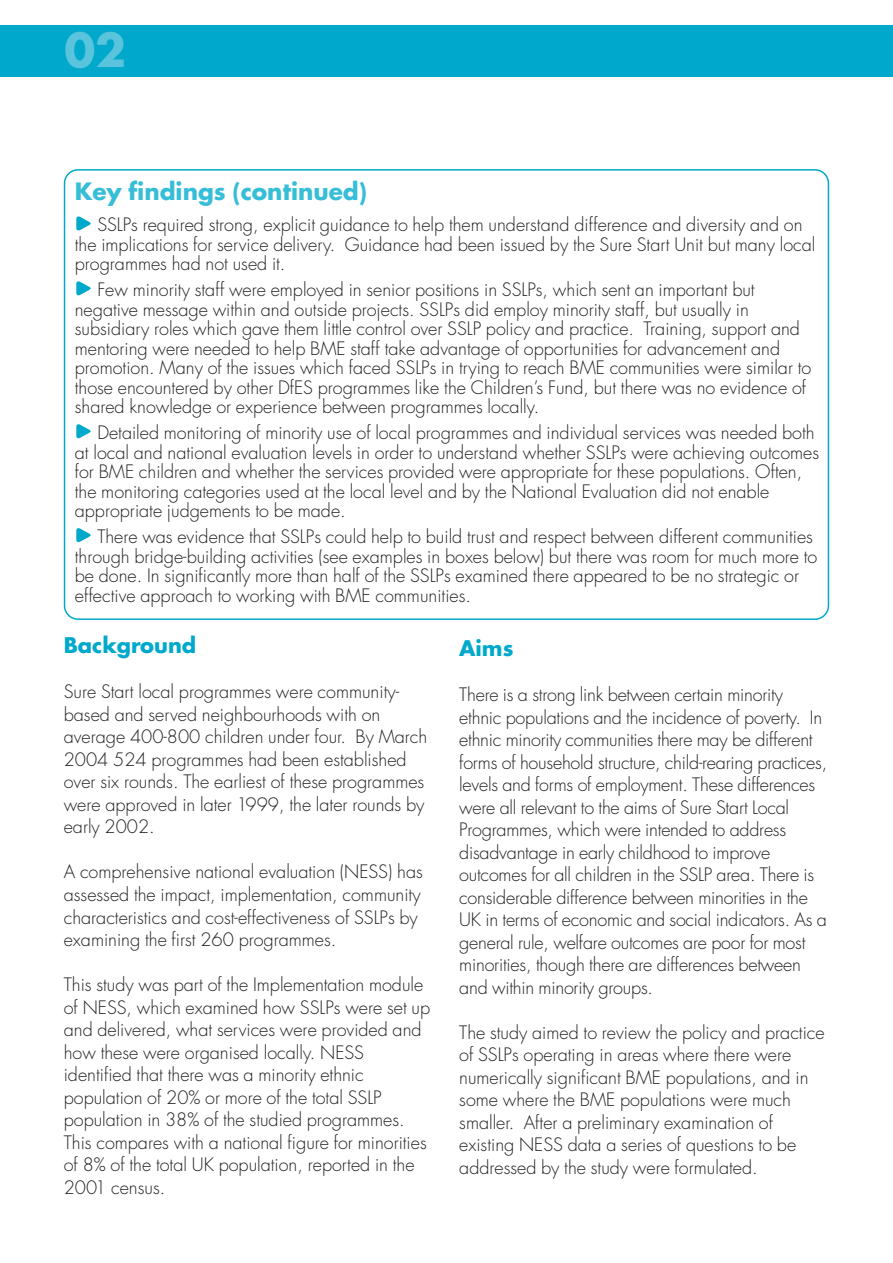
<style>
.page{position:relative;width:893px;height:1263px;background:#fff}
.page>*{position:absolute;margin:0;border:0;box-sizing:border-box;transform-origin:0 0}
.t1{font:700 45px "Futura";color:#5bc4dd}
.t2{font:700 23.25px "Futura";color:#36bdd8}
.t3{font:700 21px "Futura";color:#00a9cc}
.t4{font:300 18px/22.5px "Futura";color:#231f20}
</style>
<div class="page">
<div style="left:0;top:26px;width:893px;height:51px;background:#00a9cc"></div>
<svg style="left:64px;top:169px;width:765px;height:451px"></svg>
<svg style="left:76px;top:528px;width:15px;height:14px"></svg>
<svg style="left:76px;top:424px;width:15px;height:14px"></svg>
<svg style="left:76px;top:281px;width:15px;height:14px"></svg>
<svg style="left:76px;top:216px;width:15px;height:14px"></svg>
<h1 class="t1" style="left:64px;top:30px;width:63px">02</h1>
<p class="t2" style="left:75px;top:181px;width:294px">Key findings (continued)</p>
<p class="t4" style="left:75px;top:217px;width:742px;line-height:19.5px;text-indent:23px">SSLPs required strong, explicit guidance to help them understand difference and diversity and on the implications for service delivery. Guidance had been issued by the Sure Start Unit but many local programmes had not used it.</p>
<p class="t4" style="left:75px;top:281px;width:738px;line-height:19.5px;text-indent:23px">Few minority staff were employed in senior positions in SSLPs, which sent an important but negative message within and outside projects. SSLPs did employ minority staff, but usually in subsidiary roles which gave them little control over SSLP policy and practice. Training, support and mentoring were needed to help BME staff take advantage of opportunities for advancement and promotion. Many of the issues which faced SSLPs in trying to reach BME communities were similar to those encountered by other DfES programmes like the Children’s Fund, but there was no evidence of shared knowledge or experience between programmes locally.</p>
<p class="t4" style="left:75px;top:424px;width:746px;line-height:19.5px;text-indent:23px">Detailed monitoring of minority use of local programmes and individual services was needed both at local and national evaluation levels in order to understand whether SSLPs were achieving outcomes for BME children and whether the services provided were appropriate for these populations. Often, the monitoring categories used at the local level and by the National Evaluation did not enable appropriate judgements to be made.</p>
<p class="t4" style="left:75px;top:528px;width:744px;line-height:19.5px;text-indent:23px">There was evidence that SSLPs could help to build trust and respect between different communities through bridge-building activities (see examples in boxes below) but there was room for much more to be done. In significantly more than half of the SSLPs examined there appeared to be no strategic or effective approach to working with BME communities.</p>
<p class="t3" style="left:64px;top:636px;width:134px">Background</p>
<p class="t4" style="left:64px;top:682px;width:365px">Sure Start local programmes were community&shy;based and served neighbourhoods with on average 400-800 children under four. By March 2004 524 programmes had been established over six rounds. The earliest of these programmes were approved in later 1999, the later rounds by early 2002.</p>
<p class="t4" style="left:64px;top:862px;width:361px">A comprehensive national evaluation (NESS) has assessed the impact, implementation, community characteristics and cost-effectiveness of SSLPs by examining the first 260 programmes.</p>
<p class="t4" style="left:64px;top:975px;width:368px">This study was part of the Implementation module of NESS, which examined how SSLPs were set up and delivered, what services were provided and how these were organised locally. NESS identified that there was a minority ethnic population of 20% or more of the total SSLP population in 38% of the studied programmes.<br>This compares with a national figure for minorities of 8% of the total UK population, reported in the 2001 census.</p>
<p class="t3" style="left:459px;top:639px;width:56px">Aims</p>
<p class="t4" style="left:459px;top:685px;width:370px">There is a strong link between certain minority ethnic populations and the incidence of poverty. In ethnic minority communities there may be different forms of household structure, child-rearing practices, levels and forms of employment. These differences were all relevant to the aims of Sure Start Local Programmes, which were intended to address disadvantage in early childhood to improve outcomes for all children in the SSLP area. There is considerable difference between minorities in the UK in terms of economic and social indicators. As a general rule, welfare outcomes are poor for most minorities, though there are differences between and within minority groups.</p>
<p class="t4" style="left:459px;top:1022px;width:367px">The study aimed to review the policy and practice of SSLPs operating in areas where there were numerically significant BME populations, and in some where the BME populations were much smaller. After a preliminary examination of existing NESS data a series of questions to be addressed by the study were formulated.</p>
</div>
